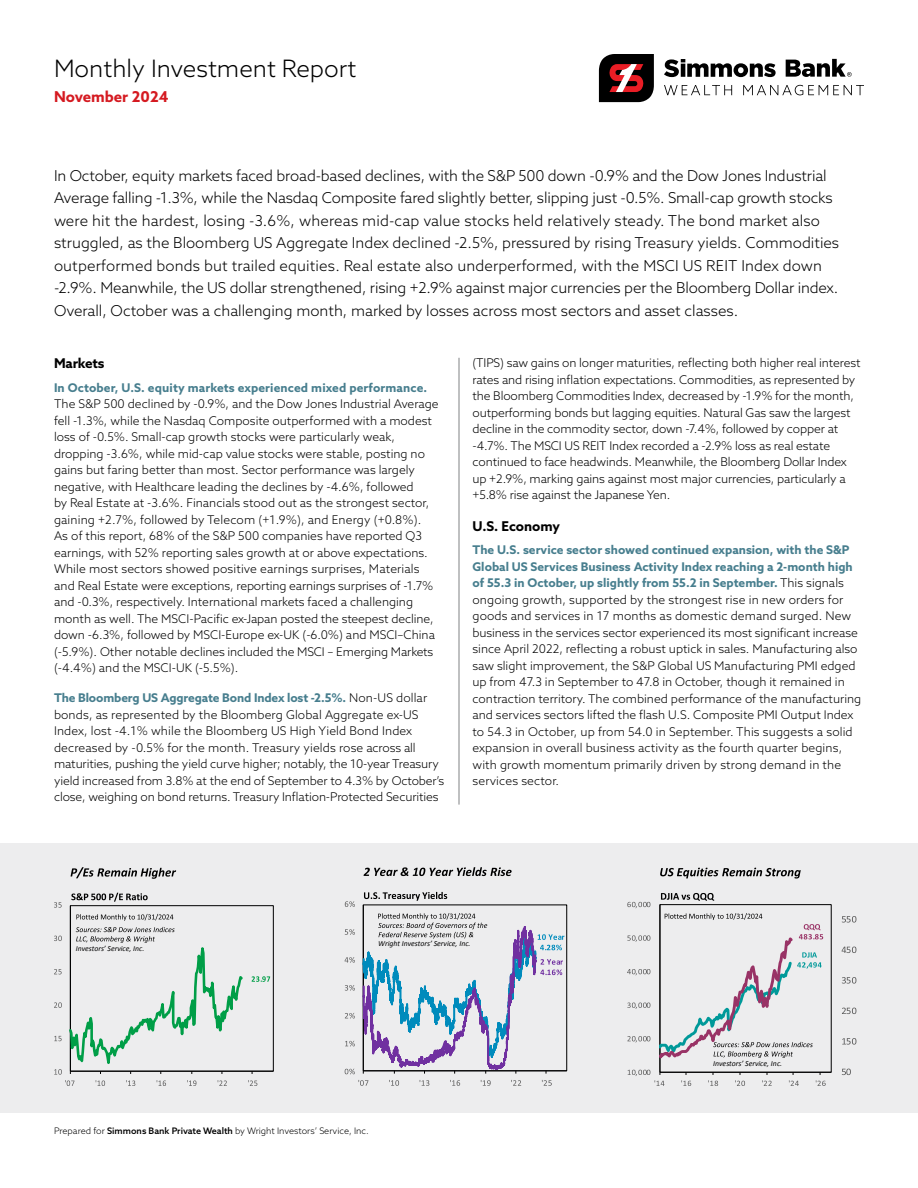
<style>
.page{position:relative;width:918px;height:1188px;background:#fff}
.page>*{position:absolute;margin:0;border:0;box-sizing:border-box;transform-origin:0 0}
.t1{font:300 24px "Azo Sans";color:#000}
.t2{font:300 15px/22.5px "Azo Sans";color:#000}
.t3{font:700 15px "Azo Sans";color:#d51a21}
.t4{font:700 13.5px "Azo Sans";letter-spacing:-.01em;color:#000}
.t5{font:300 12px/16.5px "Azo Sans";color:#000}
.t6{font:700 12px "Azo Sans";letter-spacing:.01em;color:#477e8e}
.t7{font:300 9px "Azo Sans";color:#000}
.t8{font:italic 7.8px "Calibri";color:#000}
.t9{font:italic 7.65px "Calibri";color:#000}
.s1{font-weight:700;color:#477e8e}
.s2{font-weight:500}
</style>
<div class="page">
<svg style="left:664px;top:59px;width:112px;height:18px"></svg>
<svg style="left:599px;top:54px;width:55px;height:48px;background:#482325"></svg>
<svg style="left:786px;top:59px;width:66px;height:18px"></svg>
<svg style="left:664px;top:85px;width:68px;height:10px"></svg>
<svg style="left:743px;top:85px;width:121px;height:10px"></svg>
<div style="left:0;top:843px;width:918px;height:270px;background:#ededee"></div>
<div style="left:70px;top:905px;width:204px;height:167px;border:1px solid #000"></div>
<hr style="left:70px;top:906px;width:1px;height:165px;background:#000">
<hr style="left:70px;top:1071px;width:203px;height:1px;background:#000">
<svg style="left:54px;top:902px;width:8px;height:6px"></svg>
<svg style="left:71px;top:867px;width:105px;height:12px"></svg>
<svg style="left:71px;top:893px;width:77px;height:9px"></svg>
<svg style="left:54px;top:927px;width:216px;height:159px"></svg>
<svg style="left:76px;top:914px;width:97px;height:7px"></svg>
<svg style="left:364px;top:867px;width:148px;height:9px"></svg>
<svg style="left:364px;top:892px;width:83px;height:9px"></svg>
<div style="left:363px;top:904px;width:204px;height:167px;border:1px solid #000"></div>
<hr style="left:363px;top:905px;width:1px;height:166px;background:#000">
<hr style="left:363px;top:1070px;width:204px;height:1px;background:#000">
<svg style="left:345px;top:1069px;width:10px;height:5px"></svg>
<svg style="left:345px;top:1041px;width:10px;height:5px"></svg>
<svg style="left:345px;top:1013px;width:10px;height:6px"></svg>
<svg style="left:345px;top:985px;width:10px;height:6px"></svg>
<svg style="left:345px;top:957px;width:10px;height:6px"></svg>
<svg style="left:345px;top:929px;width:10px;height:6px"></svg>
<svg style="left:345px;top:901px;width:10px;height:6px"></svg>
<svg style="left:358px;top:1080px;width:10px;height:6px"></svg>
<svg style="left:389px;top:1080px;width:10px;height:6px"></svg>
<svg style="left:420px;top:1080px;width:9px;height:6px"></svg>
<svg style="left:450px;top:1080px;width:10px;height:6px"></svg>
<svg style="left:481px;top:1080px;width:10px;height:6px"></svg>
<svg style="left:511px;top:1080px;width:10px;height:6px"></svg>
<svg style="left:542px;top:1080px;width:10px;height:6px"></svg>
<svg style="left:362px;top:913px;width:202px;height:161px"></svg>
<svg style="left:660px;top:868px;width:141px;height:11px"></svg>
<svg style="left:661px;top:893px;width:53px;height:8px"></svg>
<div style="left:659px;top:904px;width:173px;height:169px;border:1px solid #000"></div>
<hr style="left:659px;top:905px;width:1px;height:167px;background:#000">
<hr style="left:660px;top:1072px;width:171px;height:1px;background:#000">
<svg style="left:842px;top:1069px;width:9px;height:6px"></svg>
<svg style="left:842px;top:1038px;width:14px;height:7px"></svg>
<svg style="left:842px;top:1008px;width:14px;height:6px"></svg>
<svg style="left:842px;top:977px;width:14px;height:7px"></svg>
<svg style="left:842px;top:947px;width:14px;height:6px"></svg>
<svg style="left:842px;top:916px;width:14px;height:7px"></svg>
<svg style="left:627px;top:1036px;width:23px;height:6px"></svg>
<svg style="left:627px;top:1003px;width:23px;height:6px"></svg>
<svg style="left:627px;top:969px;width:23px;height:6px"></svg>
<svg style="left:627px;top:935px;width:23px;height:7px"></svg>
<svg style="left:627px;top:902px;width:23px;height:6px"></svg>
<svg style="left:628px;top:1070px;width:36px;height:16px"></svg>
<svg style="left:681px;top:1072px;width:10px;height:14px"></svg>
<svg style="left:708px;top:1072px;width:10px;height:14px"></svg>
<svg style="left:735px;top:1072px;width:10px;height:14px"></svg>
<svg style="left:762px;top:1072px;width:10px;height:14px"></svg>
<svg style="left:789px;top:1072px;width:10px;height:14px"></svg>
<svg style="left:816px;top:1072px;width:10px;height:14px"></svg>
<svg style="left:659px;top:913px;width:164px;height:149px"></svg>
<hr style="left:459px;top:358px;width:1px;height:447px;background:#808285">
<h1 class="t1" style="left:54px;top:53px;width:304px">Monthly Investment Report</h1>
<p class="t3" style="left:54px;top:87px;width:116px">November 2024</p>
<p class="t2" style="left:54px;top:164px;width:787px">In October, equity markets faced broad-based declines, with the S&amp;P 500 down -0.9% and the Dow Jones Industrial Average falling -1.3%, while the Nasdaq Composite fared slightly better, slipping just -0.5%. Small-cap growth stocks were hit the hardest, losing -3.6%, whereas mid-cap value stocks held relatively steady. The bond market also struggled, as the Bloomberg US Aggregate Index declined -2.5%, pressured by rising Treasury yields. Commodities outperformed bonds but trailed equities. Real estate also underperformed, with the MSCI US REIT Index down -2.9%. Meanwhile, the US dollar strengthened, rising +2.9% against major currencies per the Bloomberg Dollar index.<br>Overall, October was a challenging month, marked by losses across most sectors and asset classes.</p>
<p class="t4" style="left:54px;top:355px;width:52px">Markets</p>
<p class="t6" style="left:54px;top:379px;width:375px">In October, U.S. equity markets experienced mixed performance.</p>
<p class="t5" style="left:54px;top:396px;width:386px">The S&amp;P 500 declined by -0.9%, and the Dow Jones Industrial Average fell -1.3%, while the Nasdaq Composite outperformed with a modest loss of -0.5%. Small-cap growth stocks were particularly weak, dropping -3.6%, while mid-cap value stocks were stable, posting no gains but faring better than most. Sector performance was largely negative, with Healthcare leading the declines by -4.6%, followed<br>by Real Estate at -3.6%. Financials stood out as the strongest sector, gaining +2.7%, followed by Telecom (+1.9%), and Energy (+0.8%).<br>As of this report, 68% of the S&amp;P 500 companies have reported Q3 earnings, with 52% reporting sales growth at or above expectations.<br>While most sectors showed positive earnings surprises, Materials and Real Estate were exceptions, reporting earnings surprises of -1.7% and -0.3%, respectively. International markets faced a challenging month as well. The MSCI-Pacific ex-Japan posted the steepest decline, down -6.3%, followed by MSCI-Europe ex-UK (-6.0%) and MSCI–China (-5.9%). Other notable declines included the MSCI – Emerging Markets (-4.4%) and the MSCI-UK (-5.5%).</p>
<p class="t5" style="left:54px;top:690px;width:392px"><span class="s1">The Bloomberg US Aggregate Bond Index lost -2.5%.</span> Non-US dollar bonds, as represented by the Bloomberg Global Aggregate ex-US Index, lost -4.1% while the Bloomberg US High Yield Bond Index decreased by -0.5% for the month. Treasury yields rose across all maturities, pushing the yield curve higher; notably, the 10-year Treasury yield increased from 3.8% at the end of September to 4.3% by October’s close, weighing on bond returns. Treasury Inflation-Protected Securities</p>
<p class="t5" style="left:472px;top:355px;width:390px">(TIPS) saw gains on longer maturities, reflecting both higher real interest rates and rising inflation expectations. Commodities, as represented by the Bloomberg Commodities Index, decreased by -1.9% for the month, outperforming bonds but lagging equities. Natural Gas saw the largest decline in the commodity sector, down -7.4%, followed by copper at -4.7%. The MSCI US REIT Index recorded a -2.9% loss as real estate continued to face headwinds. Meanwhile, the Bloomberg Dollar Index up +2.9%, marking gains against most major currencies, particularly a +5.8% rise against the Japanese Yen.</p>
<p class="t4" style="left:472px;top:517px;width:89px">U.S. Economy</p>
<p class="t5" style="left:472px;top:541px;width:390px"><span class="s1">The U.S. service sector showed continued expansion, with the S&amp;P Global US Services Business Activity Index reaching a 2-month high of 55.3 in October, up slightly from 55.2 in September.</span> This signals ongoing growth, supported by the strongest rise in new orders for goods and services in 17 months as domestic demand surged. New business in the services sector experienced its most significant increase since April 2022, reflecting a robust uptick in sales. Manufacturing also saw slight improvement, the S&amp;P Global US Manufacturing PMI edged up from 47.3 in September to 47.8 in October, though it remained in contraction territory. The combined performance of the manufacturing and services sectors lifted the flash U.S. Composite PMI Output Index to 54.3 in October, up from 54.0 in September. This suggests a solid expansion in overall business activity as the fourth quarter begins, with growth momentum primarily driven by strong demand in the services sector.</p>
<p class="t9" style="left:76px;top:943px;width:70px">Investors’ Service, Inc.</p>
<p class="t8" style="left:378px;top:938px;width:94px">Wright Investors’ Service, Inc.</p>
<p class="t7" style="left:54px;top:1125px;width:316px">Prepared for <span class="s2">Simmons Bank Private Wealth</span> by Wright Investors’ Service, Inc.</p>
<p class="t8" style="left:713px;top:1058px;width:71px">Investors’ Service, Inc.</p>
</div>
